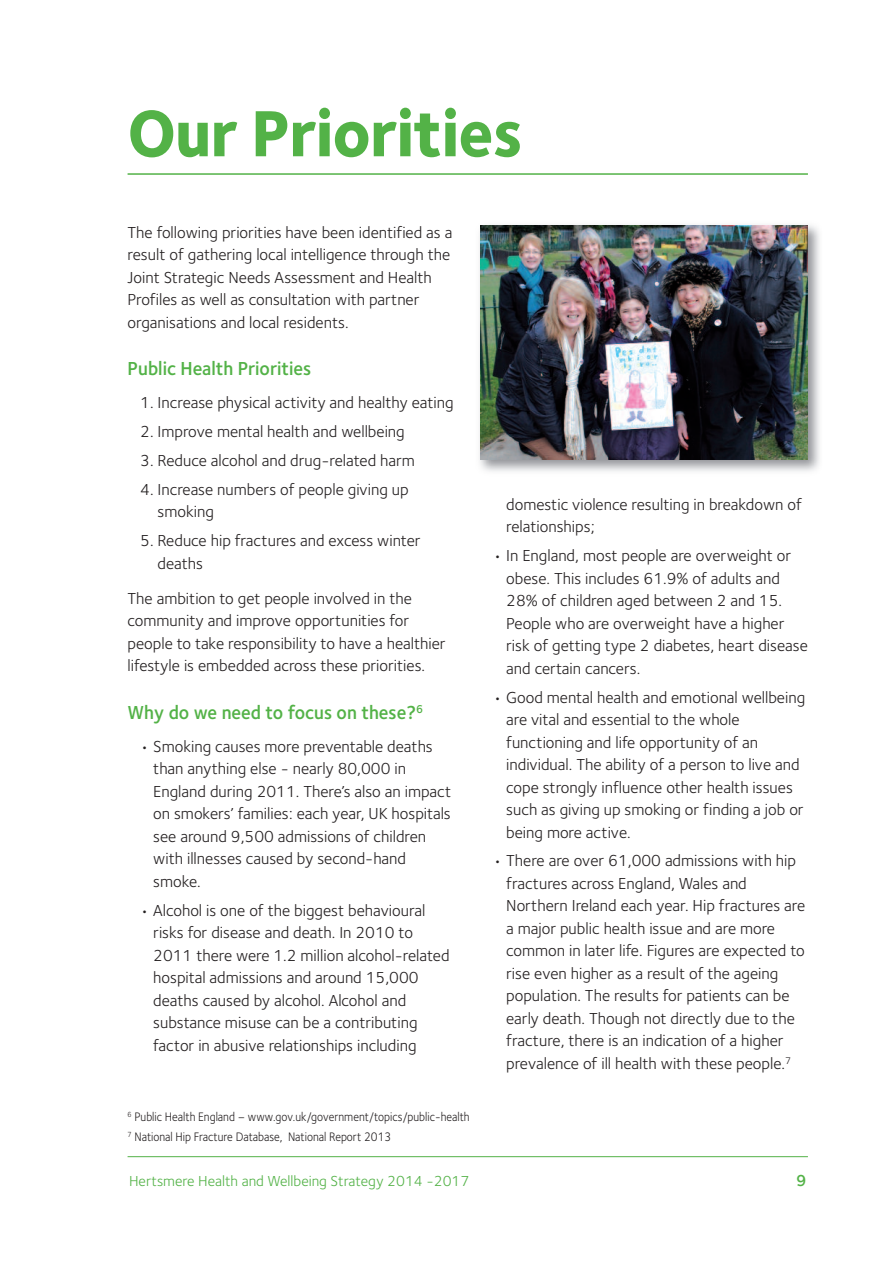
<style>
.page{position:relative;width:893px;height:1263px;background:#fff}
.page>*{position:absolute;margin:0;border:0;box-sizing:border-box;transform-origin:0 0}
.t1{font:800 67.5px "Foundry Sterling";letter-spacing:-.015em;color:#53b247;scale:.95 1}
.t2{font:600 19.5px "Foundry Sterling";color:#53b247;scale:.95 1}
.t3{font:16.5px/22.5px "Foundry Sterling";color:#231f20}
.t4{font:600 16.5px "Foundry Sterling";color:#53b247}
.t5{font:15px "Foundry Sterling";color:#53b247}
.t6{font:12.75px/20px "Foundry Sterling";color:#231f20;scale:.9 1}
</style>
<div class="page">
<hr style="left:128px;top:1156px;width:680px;height:1px;background:#53b247">
<hr style="left:128px;top:173px;width:680px;height:2px;background:#53b247">
<img style="left:479px;top:225px;width:341px;height:247px">
<img style="left:480px;top:225px;width:328px;height:234px">
<h1 class="t1" style="left:128px;top:107px;width:417px">Our Priorities</h1>
<p class="t3" style="left:128px;top:222px;width:326px">The following priorities have been identified as a result of gathering local intelligence through the Joint Strategic Needs Assessment and Health Profiles as well as consultation with partner organisations and local residents.</p>
<p class="t2" style="left:128px;top:361px;width:195px">Public Health Priorities</p>
<p class="t3" style="left:140px;top:393px;width:315px">1. Increase physical activity and healthy eating</p>
<p class="t3" style="left:140px;top:422px;width:266px">2. Improve mental health and wellbeing</p>
<p class="t3" style="left:140px;top:450px;width:276px">3. Reduce alcohol and drug-related harm</p>
<p class="t3" style="left:158px;top:479px;width:253px;text-indent:-17px">4. Increase numbers of people giving up smoking</p>
<p class="t3" style="left:158px;top:531px;width:265px;text-indent:-17px">5. Reduce hip fractures and excess winter deaths</p>
<p class="t3" style="left:128px;top:588px;width:320px">The ambition to get people involved in the community and improve opportunities for people to take responsibility to have a healthier lifestyle is embedded across these priorities.</p>
<p class="t2" style="left:128px;top:705px;width:313px">Why do we need to focus on these?<sup>6</sup></p>
<p class="t3" style="left:153px;top:736px;width:300px;text-indent:-13px">• Smoking causes more preventable deaths than anything else - nearly 80,000 in England during 2011. There’s also an impact on smokers’ families: each year, UK hospitals see around 9,500 admissions of children with illnesses caused by second-hand smoke.</p>
<p class="t3" style="left:153px;top:900px;width:298px;text-indent:-13px">• Alcohol is one of the biggest behavioural risks for disease and death. In 2010 to 2011 there were 1.2 million alcohol-related hospital admissions and around 15,000 deaths caused by alcohol. Alcohol and substance misuse can be a contributing factor in abusive relationships including</p>
<p class="t6" style="left:128px;top:1107px;width:382px"><sup>6</sup> Public Health England – www.gov.uk/government/topics/public-health<br><sup>7</sup> National Hip Fracture Database, National Report 2013</p>
<p class="t3" style="left:506px;top:494px;width:297px">domestic violence resulting in breakdown of relationships;</p>
<p class="t3" style="left:506px;top:546px;width:303px;text-indent:-13px">• In England, most people are overweight or obese. This includes 61.9% of adults and 28% of children aged between 2 and 15.<br>People who are overweight have a higher risk of getting type 2 diabetes, heart disease and certain cancers.</p>
<p class="t3" style="left:506px;top:687px;width:301px;text-indent:-13px">• Good mental health and emotional wellbeing are vital and essential to the whole functioning and life opportunity of an individual. The ability of a person to live and cope strongly influence other health issues such as giving up smoking or finding a job or being more active.</p>
<p class="t3" style="left:506px;top:851px;width:300px;text-indent:-13px">• There are over 61,000 admissions with hip fractures across England, Wales and Northern Ireland each year. Hip fractures are a major public health issue and are more common in later life. Figures are expected to rise even higher as a result of the ageing population. The results for patients can be early death. Though not directly due to the fracture, there is an indication of a higher prevalence of ill health with these people.<sup>7</sup></p>
<p class="t5" style="left:129px;top:1175px;width:342px">Hertsmere Health and Wellbeing Strategy 2014 -2017</p>
<p class="t4" style="left:796px;top:1174px;width:12px">9</p>
</div>
